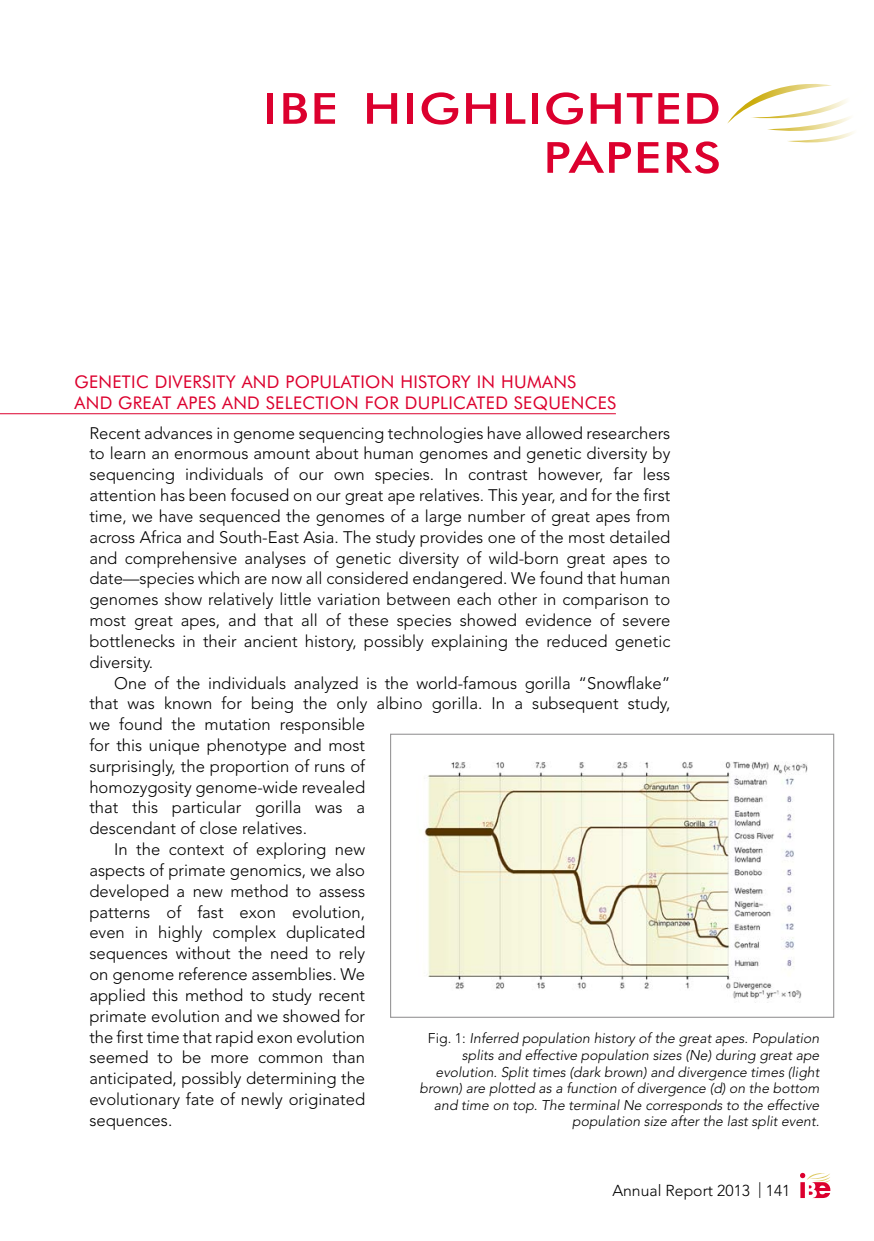
<style>
.page{position:relative;width:874px;height:1241px;background:#fff}
.page>*{position:absolute;margin:0;border:0;box-sizing:border-box;transform-origin:0 0}
.t1{font:500 42.88px/49px "Futura BT";letter-spacing:.03em;color:#dc002e;text-align:right;scale:1.2 1}
.t2{font:17.5px/21px "Futura BT";letter-spacing:.02em;color:#dc002e}
.t3{font:300 16.62px/20.8px "Avenir LT Std";color:#000;text-align:justify}
.t4{font:300 15.75px "Avenir LT Std";color:#000}
.t5{font:italic 300 14px/16.6px "Avenir LT Std";color:#000;text-align:right}
.s1{font-style:normal}
</style>
<div class="page">
<svg style="left:800px;top:1172px;width:30px;height:25px"></svg>
<svg style="left:727px;top:84px;width:127px;height:59px"></svg>
<hr style="left:0;top:413px;width:615px;height:1px;background:#dc002e">
<img style="left:424px;top:761px;width:384px;height:238px">
<div style="left:390px;top:733px;width:443px;height:284px;border:1px solid #999899"></div>
<h1 class="t1" style="left:263px;top:84px;width:383px">IBE HIGHLIGHTED<br>PAPERS</h1>
<p class="t2" style="left:74px;top:370px;width:541px">GENETI C DIVERSITY AND POPULATI ON HISTORY I N H UMANS<br>AND GREAT APES AND SELECTION FOR DUPLICATED SEQUENCES</p>
<p class="t3" style="left:89px;top:422px;width:582px">Recent advances in genome sequencing technologies have allowed researchers to learn an enormous amount about human genomes and genetic diversity by sequencing individuals of our own species. In contrast however, far less attention has been focused on our great ape relatives. This year, and for the first time, we have sequenced the genomes of a large number of great apes from across Africa and South‑East Asia. The study provides one of the most detailed and comprehensive analyses of genetic diversity of wild‑born great apes to date—species which are now all considered endangered. We found that human genomes show relatively little variation between each other in comparison to most great apes, and that all of these species showed evidence of severe bottlenecks in their ancient history, possibly explaining the reduced genetic diversity.</p>
<p class="t3" style="left:114px;top:672px;width:557px">One of the individuals analyzed is the world‑famous gorilla “Snowflake”</p>
<p class="t3" style="left:89px;top:693px;width:582px">that was known for being the only albino gorilla. In a subsequent study,</p>
<p class="t3" style="left:89px;top:714px;width:277px">we found the mutation responsible</p>
<p class="t3" style="left:89px;top:734px;width:277px">for this unique phenotype and most</p>
<p class="t3" style="left:89px;top:755px;width:277px">surprisingly, the proportion of runs of</p>
<p class="t3" style="left:89px;top:776px;width:277px">homozygosity genome‑wide revealed</p>
<p class="t3" style="left:89px;top:797px;width:277px">that this particular gorilla was a</p>
<p class="t3" style="left:89px;top:818px;width:219px">descendant of close relatives.</p>
<p class="t3" style="left:114px;top:838px;width:252px">In the context of exploring new</p>
<p class="t3" style="left:89px;top:859px;width:277px">aspects of primate genomics, we also</p>
<p class="t3" style="left:89px;top:880px;width:277px">developed a new method to assess</p>
<p class="t3" style="left:89px;top:901px;width:277px">patterns of fast exon evolution,</p>
<p class="t3" style="left:89px;top:922px;width:277px">even in highly complex duplicated</p>
<p class="t3" style="left:89px;top:943px;width:277px">sequences without the need to rely</p>
<p class="t3" style="left:89px;top:963px;width:277px">on genome reference assemblies. We</p>
<p class="t3" style="left:89px;top:984px;width:277px">applied this method to study recent</p>
<p class="t3" style="left:89px;top:1005px;width:277px">primate evolution and we showed for</p>
<p class="t3" style="left:89px;top:1026px;width:277px">the first time that rapid exon evolution</p>
<p class="t3" style="left:89px;top:1047px;width:277px">seemed to be more common than</p>
<p class="t3" style="left:89px;top:1067px;width:277px">anticipated, possibly determining the</p>
<p class="t3" style="left:89px;top:1088px;width:277px">evolutionary fate of newly originated</p>
<p class="t3" style="left:89px;top:1109px;width:84px">sequences.</p>
<p class="t5" style="left:419px;top:1030px;width:401px"><span class="s1">Fig. 1:</span> Inferred population history of the great apes. Population splits and effective population sizes (Ne) during great ape evolution. Split times (dark brown) and divergence times (light brown) are plotted as a function of divergence (d) on the bottom and time on top. The terminal Ne corresponds to the effective population size after the last split event.</p>
<p class="t4" style="left:612px;top:1181px;width:179px">Annual Report 2013 | 141</p>
</div>
